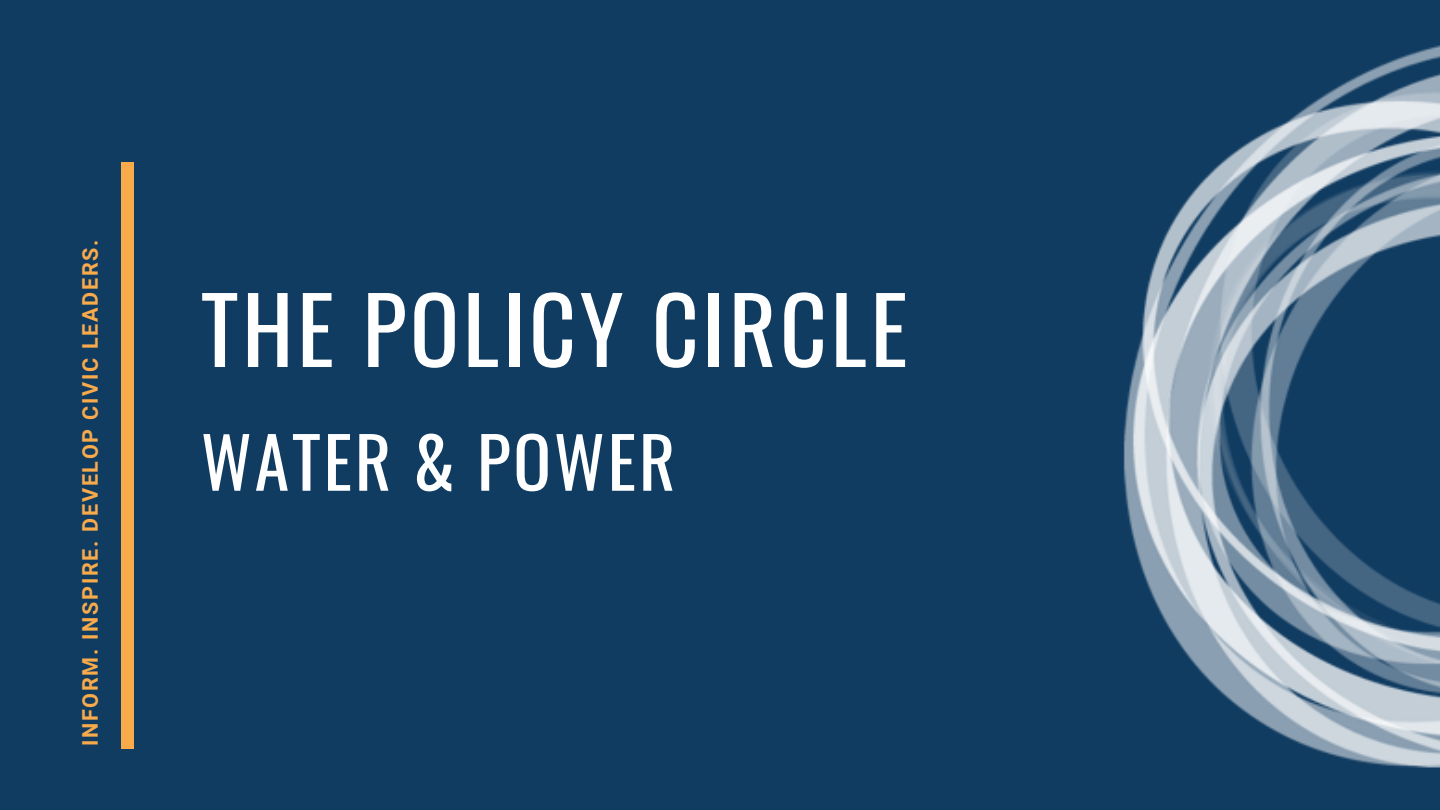
<style>
.page{position:relative;width:1440px;height:810px;background:#113c61}
.page>*{position:absolute;margin:0;border:0;box-sizing:border-box;transform-origin:0 0}
.t1{font:91.3px "Oswald";letter-spacing:.04em;color:#fff}
.t2{font:70px "Oswald";letter-spacing:.04em;color:#fff}
.t3{font:700 21.6px "Roboto";letter-spacing:.08em;color:#f9aa4b}
</style>
<div class="page">
<div style="left:122px;top:162px;width:12px;height:586px;background:#f9aa4b"></div>
<img style="left:1123px;top:45px;width:317px;height:723px">
<p class="t3" style="left:78px;top:746px;width:508px;rotate:-90deg">INFORM. INSPIRE. DEVELOP CIVIC LEADERS.</p>
<p class="t1" style="left:201px;top:258px;width:708px">THE POLICY CIRCLE</p>
<p class="t2" style="left:201px;top:407px;width:476px">WATER &amp; POWER</p>
</div>
